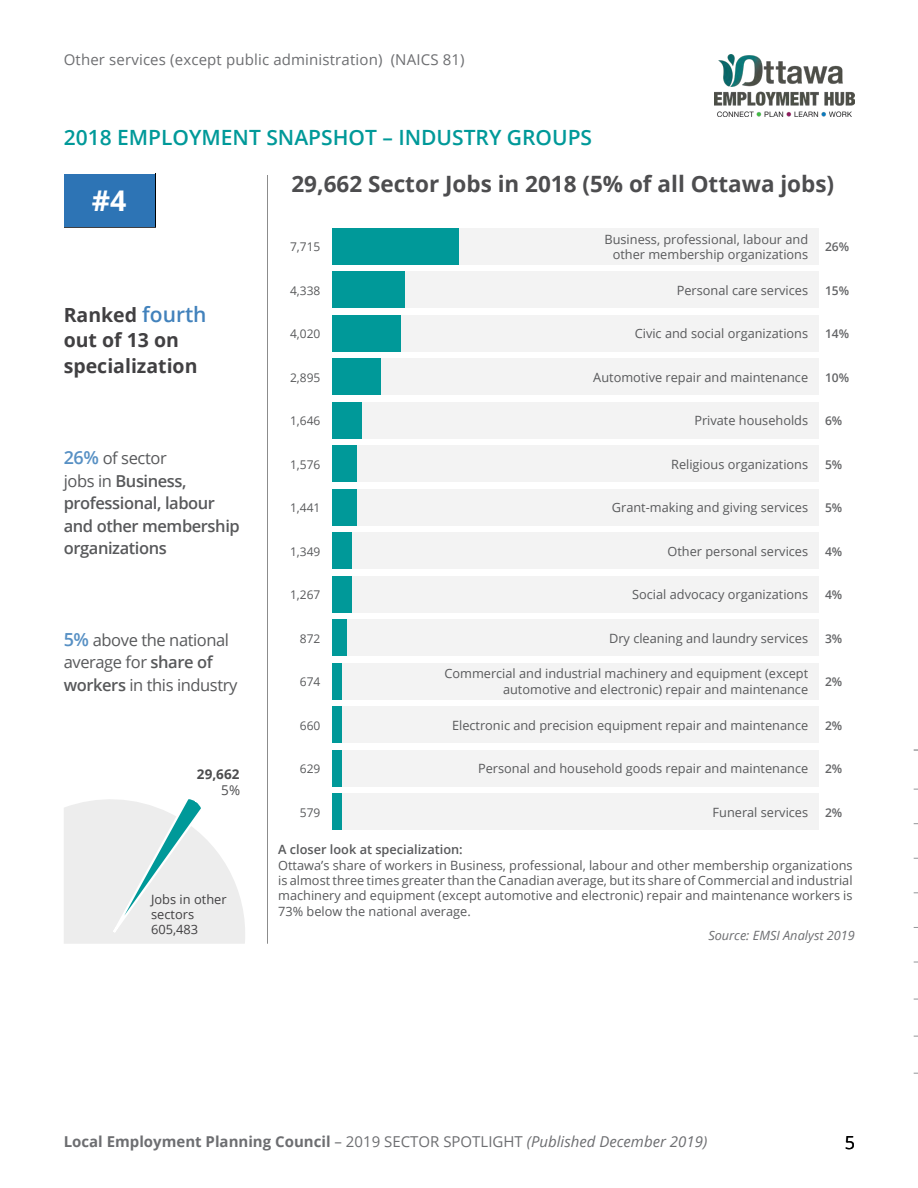
<style>
.page{position:relative;width:918px;height:1188px;background:#fff}
.page>*{position:absolute;margin:0;border:0;box-sizing:border-box;transform-origin:0 0}
.t1{font:700 28.5px "Open Sans";color:#fff}
.t2{font:700 22.5px "Open Sans";color:#4d4d4f}
.t3{font:600 21px "Open Sans";color:#099}
.t4{font:700 19.5px/25.5px "Open Sans";color:#414042}
.t5{font:18px "Open Sans";color:#000}
.t6{font:600 16.5px/22.5px "Open Sans";letter-spacing:-.025em;color:#58595b}
.t7{font:16.5px/22.5px "Open Sans";letter-spacing:-.025em;color:#58595b}
.t8{font:700 15px "Open Sans";color:#6d6e71}
.t9{font:15px "Open Sans";letter-spacing:.01em;color:#6d6e71}
.t10{font:700 13.5px "Open Sans";color:#4d4d4f}
.t11{font:13.5px "Open Sans";color:#4d4d4f}
.t12{font:12.9px/15.5px "Open Sans";color:#414042}
.t13{font:12.75px/15.3px "Open Sans";color:#58595b;text-align:right}
.t14{font:600 12.75px "Open Sans";color:#58595b}
.t15{font:italic 12.75px "Open Sans";color:#6d6e71}
.t16{font:12px "Open Sans";color:#58595b}
.t17{font:600 12px "Open Sans";color:#636466}
.s1{font-weight:600;font-size:21px;color:#4282bc}
.s2{font-size:18px;color:#5790c4}
.s3{font-weight:400}
.s4{font-weight:600;font-size:18px;color:#5790c4}
.s5{font-weight:600}
.s6{font-weight:400;font-style:italic}
</style>
<div class="page">
<img style="left:715px;top:54px;width:140px;height:62px">
<hr style="left:267px;top:175px;width:1px;height:769px;background:#000">
<svg style="left:64px;top:799px;width:181px;height:145px"></svg>
<div style="left:64px;top:174px;width:91px;height:53px;background:#2d74b5"></div>
<hr style="left:155px;top:174px;width:1px;height:54px;background:#000">
<hr style="left:64px;top:227px;width:91px;height:1px;background:#414042">
<div style="left:332px;top:228px;width:487px;height:37px;background:#f3f3f3"></div>
<div style="left:332px;top:228px;width:127px;height:37px;background:#099"></div>
<div style="left:332px;top:532px;width:487px;height:37px;background:#f3f3f3"></div>
<div style="left:332px;top:532px;width:20px;height:37px;background:#099"></div>
<div style="left:332px;top:271px;width:487px;height:37px;background:#f3f3f3"></div>
<div style="left:332px;top:271px;width:73px;height:37px;background:#099"></div>
<div style="left:332px;top:576px;width:487px;height:37px;background:#f3f3f3"></div>
<div style="left:332px;top:576px;width:20px;height:37px;background:#099"></div>
<div style="left:332px;top:315px;width:487px;height:37px;background:#f3f3f3"></div>
<div style="left:332px;top:315px;width:69px;height:37px;background:#099"></div>
<div style="left:332px;top:619px;width:487px;height:37px;background:#f3f3f3"></div>
<div style="left:332px;top:619px;width:15px;height:37px;background:#099"></div>
<div style="left:332px;top:358px;width:487px;height:37px;background:#f3f3f3"></div>
<div style="left:332px;top:358px;width:49px;height:37px;background:#099"></div>
<div style="left:332px;top:663px;width:487px;height:37px;background:#f3f3f3"></div>
<div style="left:332px;top:663px;width:10px;height:37px;background:#099"></div>
<div style="left:332px;top:402px;width:487px;height:37px;background:#f3f3f3"></div>
<div style="left:332px;top:402px;width:30px;height:37px;background:#099"></div>
<div style="left:332px;top:706px;width:487px;height:37px;background:#f3f3f3"></div>
<div style="left:332px;top:706px;width:10px;height:37px;background:#099"></div>
<div style="left:332px;top:445px;width:487px;height:37px;background:#f3f3f3"></div>
<div style="left:332px;top:445px;width:25px;height:37px;background:#099"></div>
<div style="left:332px;top:750px;width:487px;height:37px;background:#f3f3f3"></div>
<div style="left:332px;top:750px;width:10px;height:37px;background:#099"></div>
<div style="left:332px;top:489px;width:487px;height:37px;background:#f3f3f3"></div>
<div style="left:332px;top:489px;width:25px;height:37px;background:#099"></div>
<div style="left:332px;top:793px;width:487px;height:37px;background:#f3f3f3"></div>
<div style="left:332px;top:793px;width:10px;height:37px;background:#099"></div>
<p class="t9" style="left:64px;top:50px;width:402px">Other services (except public administration) (NAICS 81)</p>
<h3 class="t3" style="left:64px;top:123px;width:530px">2018 EMPLOYMENT SNAPSHOT – INDUSTRY GROUPS</h3>
<h2 class="t2" style="left:291px;top:168px;width:544px">29,662 Sector Jobs in 2018 (5% of all Ottawa jobs)</h2>
<h1 class="t1" style="left:92px;top:181px;width:36px">#4</h1>
<h3 class="t4" style="left:64px;top:301px;width:144px">Ranked <span class="s1">fourth </span>out of 13 on specialization</h3>
<p class="t6" style="left:64px;top:447px;width:178px"><span class="s2">26%</span> <span class="s3">of sector<br>jobs in</span> Business, professional, labour and other membership organizations</p>
<p class="t7" style="left:64px;top:628px;width:175px"><span class="s4">5%</span> above the national average for <span class="s5">share of workers</span> in this industry</p>
<p class="t10" style="left:197px;top:764px;width:44px">29,662</p>
<p class="t11" style="left:221px;top:781px;width:20px">5%</p>
<p class="t12" style="left:151px;top:891px;width:77px">Jobs in other sectors<br>605,483</p>
<p class="t13" style="left:604px;top:231px;width:205px">Business, professional, labour and other membership organizations</p>
<p class="t16" style="left:290px;top:238px;width:32px">7,715</p>
<p class="t16" style="left:290px;top:282px;width:32px">4,338</p>
<p class="t16" style="left:290px;top:325px;width:32px">4,020</p>
<p class="t16" style="left:290px;top:369px;width:32px">2,895</p>
<p class="t16" style="left:290px;top:412px;width:32px">1,646</p>
<p class="t16" style="left:290px;top:456px;width:32px">1,576</p>
<p class="t16" style="left:290px;top:499px;width:32px">1,441</p>
<p class="t16" style="left:290px;top:543px;width:32px">1,349</p>
<p class="t16" style="left:290px;top:586px;width:32px">1,267</p>
<p class="t16" style="left:300px;top:630px;width:22px">872</p>
<p class="t16" style="left:300px;top:673px;width:22px">674</p>
<p class="t16" style="left:300px;top:717px;width:22px">660</p>
<p class="t16" style="left:300px;top:760px;width:22px">629</p>
<p class="t16" style="left:300px;top:804px;width:22px">579</p>
<p class="t14" style="left:278px;top:841px;width:186px">A closer look at specialization:</p>
<p class="t13" style="left:278px;top:857px;width:576px;text-align:justify">Ottawa’s share of workers in Business, professional, labour and other membership organizations is almost three times greater than the Canadian average, but its share of Commercial and industrial machinery and equipment (except automotive and electronic) repair and maintenance workers is 73% below the national average.</p>
<p class="t15" style="left:708px;top:926px;width:148px">Source: EMSI Analyst 2019</p>
<p class="t17" style="left:825px;top:238px;width:26px">26%</p>
<p class="t17" style="left:825px;top:282px;width:26px">15%</p>
<p class="t17" style="left:825px;top:325px;width:26px">14%</p>
<p class="t17" style="left:825px;top:369px;width:26px">10%</p>
<p class="t17" style="left:825px;top:412px;width:19px">6%</p>
<p class="t17" style="left:825px;top:456px;width:19px">5%</p>
<p class="t17" style="left:825px;top:500px;width:19px">5%</p>
<p class="t17" style="left:825px;top:543px;width:19px">4%</p>
<p class="t17" style="left:825px;top:587px;width:19px">4%</p>
<p class="t17" style="left:825px;top:630px;width:19px">3%</p>
<p class="t17" style="left:825px;top:674px;width:19px">2%</p>
<p class="t17" style="left:825px;top:717px;width:19px">2%</p>
<p class="t17" style="left:825px;top:761px;width:19px">2%</p>
<p class="t17" style="left:825px;top:804px;width:19px">2%</p>
<p class="t13" style="left:677px;top:282px;width:133px">Personal care services</p>
<p class="t13" style="left:635px;top:326px;width:175px">Civic and social organizations</p>
<p class="t13" style="left:593px;top:369px;width:216px">Automotive repair and maintenance</p>
<p class="t13" style="left:694px;top:413px;width:115px">Private households</p>
<p class="t13" style="left:671px;top:456px;width:139px">Religious organizations</p>
<p class="t13" style="left:612px;top:500px;width:198px">Grant-making and giving services</p>
<p class="t13" style="left:668px;top:543px;width:142px">Other personal services</p>
<p class="t13" style="left:632px;top:587px;width:178px">Social advocacy organizations</p>
<p class="t13" style="left:609px;top:630px;width:201px">Dry cleaning and laundry services</p>
<p class="t13" style="left:444px;top:666px;width:365px">Commercial and industrial machinery and equipment (except automotive and electronic) repair and maintenance</p>
<p class="t13" style="left:452px;top:717px;width:358px">Electronic and precision equipment repair and maintenance</p>
<p class="t13" style="left:478px;top:760px;width:332px">Personal and household goods repair and maintenance</p>
<p class="t13" style="left:713px;top:804px;width:97px">Funeral services</p>
<p class="t8" style="left:64px;top:1131px;width:645px">Local Employment Planning Council <span class="s3">– 2019 SECTOR SPOTLIGHT</span> <span class="s6">(Published December 2019)</span></p>
<h3 class="t5" style="left:845px;top:1130px;width:12px">5</h3>
</div>
